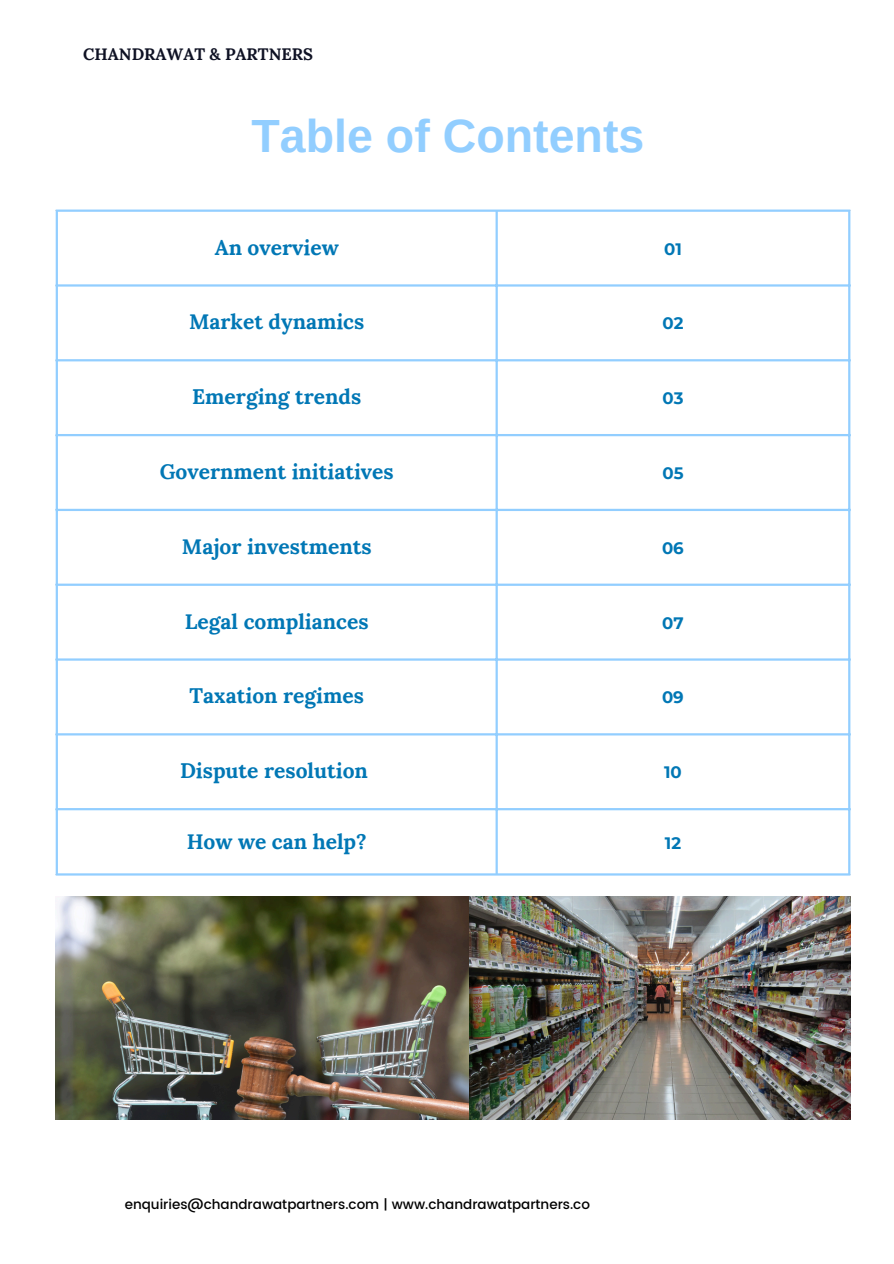
<style>
.page{position:relative;width:894px;height:1264px;background:#fff}
.page>*{position:absolute;margin:0;border:0;box-sizing:border-box;transform-origin:0 0}
.t1{font:700 46.5px "Arimo";color:#92ceff}
.t2{font:700 21px "Lora";color:#0177b5}
.t3{font:700 16.5px "Lora";color:#0f1224}
.t4{font:700 16.5px "Montserrat";color:#0177b5}
.t5{font:500 13.5px "Poppins";color:#000}
</style>
<div class="page">
<hr style="left:56px;top:212px;width:2px;height:661px;background:#92ceff">
<hr style="left:495px;top:212px;width:2px;height:661px;background:#92ceff">
<hr style="left:847px;top:212px;width:3px;height:661px;background:#92ceff">
<hr style="left:56px;top:209px;width:794px;height:3px;background:#92ceff">
<hr style="left:56px;top:284px;width:794px;height:2px;background:#92ceff">
<hr style="left:56px;top:359px;width:794px;height:2px;background:#92ceff">
<hr style="left:56px;top:434px;width:794px;height:2px;background:#92ceff">
<hr style="left:56px;top:509px;width:794px;height:2px;background:#92ceff">
<hr style="left:56px;top:583px;width:794px;height:3px;background:#92ceff">
<hr style="left:56px;top:658px;width:794px;height:2px;background:#92ceff">
<hr style="left:56px;top:733px;width:794px;height:2px;background:#92ceff">
<hr style="left:56px;top:808px;width:794px;height:2px;background:#92ceff">
<hr style="left:56px;top:873px;width:794px;height:2px;background:#92ceff">
<img style="left:56px;top:896px;width:793px;height:223px">
<p class="t3" style="left:83px;top:43px;width:231px">CHANDRAWAT &amp; PARTNERS</p>
<p class="t1" style="left:251px;top:110px;width:394px">Table of Contents</p>
<h2 class="t2" style="left:215px;top:233px;width:125px">An overview</h2>
<h1 class="t4" style="left:664px;top:238px;width:19px">01</h1>
<p class="t2" style="left:189px;top:308px;width:177px">Market dynamics</p>
<p class="t4" style="left:662px;top:313px;width:22px">02</p>
<p class="t2" style="left:192px;top:383px;width:170px">Emerging trends</p>
<p class="t4" style="left:662px;top:388px;width:23px">03</p>
<p class="t2" style="left:160px;top:458px;width:235px">Government initiatives</p>
<p class="t4" style="left:662px;top:463px;width:23px">05</p>
<p class="t2" style="left:182px;top:532px;width:191px">Major investments</p>
<p class="t4" style="left:662px;top:538px;width:23px">06</p>
<p class="t2" style="left:185px;top:607px;width:185px">Legal compliances</p>
<p class="t4" style="left:662px;top:612px;width:23px">07</p>
<p class="t2" style="left:189px;top:682px;width:176px">Taxation regimes</p>
<p class="t4" style="left:662px;top:687px;width:23px">09</p>
<p class="t2" style="left:180px;top:757px;width:189px">Dispute resolution</p>
<p class="t4" style="left:664px;top:762px;width:19px">10</p>
<p class="t2" style="left:187px;top:827px;width:181px">How we can help?</p>
<p class="t4" style="left:664px;top:832px;width:18px">12</p>
<p class="t5" style="left:125px;top:1196px;width:466px">enquiries@chandrawatpartners.com | www.chandrawatpartners.co</p>
</div>
